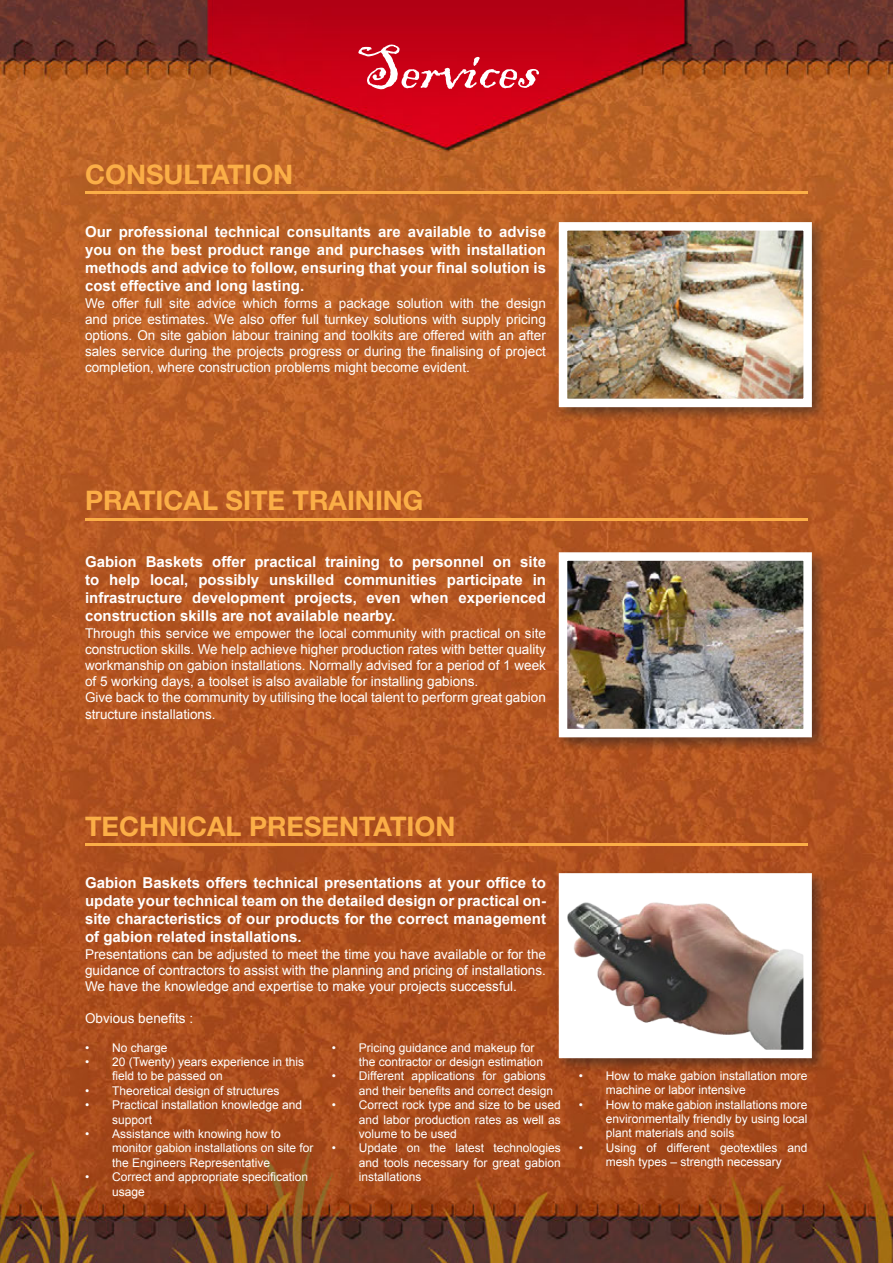
<style>
.page{position:relative;width:893px;height:1263px;background:#fff}
.page>*{position:absolute;margin:0;border:0;box-sizing:border-box;transform-origin:0 0}
.t1{font:63.9px "Blackadder ITC";color:#fff}
.t2{font:700 27px "Helvetica Neue LT Std";color:#fbae47}
.t3{font:700 15px/18px "Arial";color:#fff;text-align:justify}
.t4{font:13.5px/16.2px "Arial";color:#fff;text-align:justify}
.t5{font:12px/14.4px "Arial";color:#fff}
</style>
<div class="page">
<img style="left:0;top:0;width:893px;height:1263px">
<hr style="left:85px;top:518px;width:723px;height:3px;background:#fbae47">
<hr style="left:85px;top:843px;width:723px;height:3px;background:#fbae47">
<hr style="left:85px;top:191px;width:723px;height:3px;background:#fbae47">
<div style="left:556px;top:218px;width:271px;height:205px;background:#231f20;opacity:.5"></div>
<img style="left:569px;top:232px;width:233px;height:165px">
<div style="left:559px;top:222px;width:253px;height:185px;border:9px solid #fff"></div>
<div style="left:556px;top:549px;width:271px;height:204px;background:#231f20;opacity:.5"></div>
<img style="left:569px;top:562px;width:233px;height:165px">
<div style="left:559px;top:552px;width:253px;height:185px;border:9px solid #fff"></div>
<div style="left:556px;top:869px;width:271px;height:205px;background:#231f20;opacity:.5"></div>
<img style="left:569px;top:883px;width:233px;height:165px">
<h2 class="t2" style="left:85px;top:158px;width:210px">CONSULTATION</h2>
<h1 class="t1" style="left:355px;top:30px;width:185px">Services</h1>
<p class="t3" style="left:85px;top:223px;width:462px">Our professional technical consultants are available to advise you on the best product range and purchases with installation methods and advice to follow, ensuring that your final solution is cost effective and long lasting.</p>
<p class="t4" style="left:85px;top:295px;width:462px">We offer full site advice which forms a package solution with the design and price estimates. We also offer full turnkey solutions with supply pricing options. On site gabion labour training and toolkits are offered with an after sales service during the projects progress or during the finalising of project completion, where construction problems might become evident.</p>
<h2 class="t2" style="left:85px;top:484px;width:340px">PRATICAL SITE TRAINING</h2>
<p class="t3" style="left:85px;top:554px;width:462px">Gabion Baskets offer practical training to personnel on site to help local, possibly unskilled communities participate in infrastructure development projects, even when experienced construction skills are not available nearby.</p>
<p class="t4" style="left:85px;top:625px;width:462px;text-align:left">Through this service we empower the local community with practical on site construction skills. We help achieve higher production rates with better quality workmanship on gabion installations. Normally advised for a period of 1 week of 5 working days, a toolset is also available for installing gabions.<br>Give back to the community by utilising the local talent to perform great gabion structure installations.</p>
<h2 class="t2" style="left:85px;top:809px;width:372px">TECHNICAL PRESENTATION</h2>
<p class="t3" style="left:85px;top:874px;width:462px">Gabion Baskets offers technical presentations at your office to update your technical team on the detailed design or practical on&shy;site characteristics of our products for the correct management of gabion related installations.</p>
<p class="t4" style="left:85px;top:946px;width:462px">Presentations can be adjusted to meet the time you have available or for the guidance of contractors to assist with the planning and pricing of installations.<br>We have the knowledge and expertise to make your projects successful.</p>
<p class="t4" style="left:85px;top:1011px;width:110px">Obvious benefits :</p>
<p class="t5" style="left:85px;top:1040px;width:84px">• No charge</p>
<p class="t5" style="left:112px;top:1055px;width:194px;text-indent:-27px">• 20 (Twenty) years experience in this field to be passed on</p>
<p class="t5" style="left:85px;top:1083px;width:196px">• Theoretical design of structures</p>
<p class="t5" style="left:112px;top:1098px;width:192px;text-indent:-27px">• Practical installation knowledge and support</p>
<p class="t5" style="left:112px;top:1127px;width:203px;text-indent:-27px">• Assistance with knowing how to monitor gabion installations on site for the Engineers Representative</p>
<p class="t5" style="left:112px;top:1170px;width:198px;text-indent:-27px">• Correct and appropriate specification usage</p>
<p class="t5" style="left:359px;top:1040px;width:186px;text-indent:-27px">• Pricing guidance and makeup for the contractor or design estimation</p>
<p class="t5" style="left:359px;top:1069px;width:196px;text-indent:-27px">• Different applications for gabions and their benefits and correct design</p>
<p class="t5" style="left:359px;top:1098px;width:203px;text-align:justify;text-indent:-27px">• Correct rock type and size to be used and labor production rates as well as volume to be used</p>
<p class="t5" style="left:359px;top:1141px;width:203px;text-align:justify;text-indent:-27px">• Update on the latest technologies and tools necessary for great gabion installations</p>
<p class="t5" style="left:606px;top:1068px;width:203px;text-indent:-27px">• How to make gabion installation more machine or labor intensive</p>
<p class="t5" style="left:606px;top:1097px;width:203px;text-align:justify;text-indent:-27px">• How to make gabion installations more environmentally friendly by using local plant materials and soils</p>
<p class="t5" style="left:579px;top:1140px;width:230px;text-align:center">• Using of different geotextiles and mesh types – strength necessary</p>
</div>
